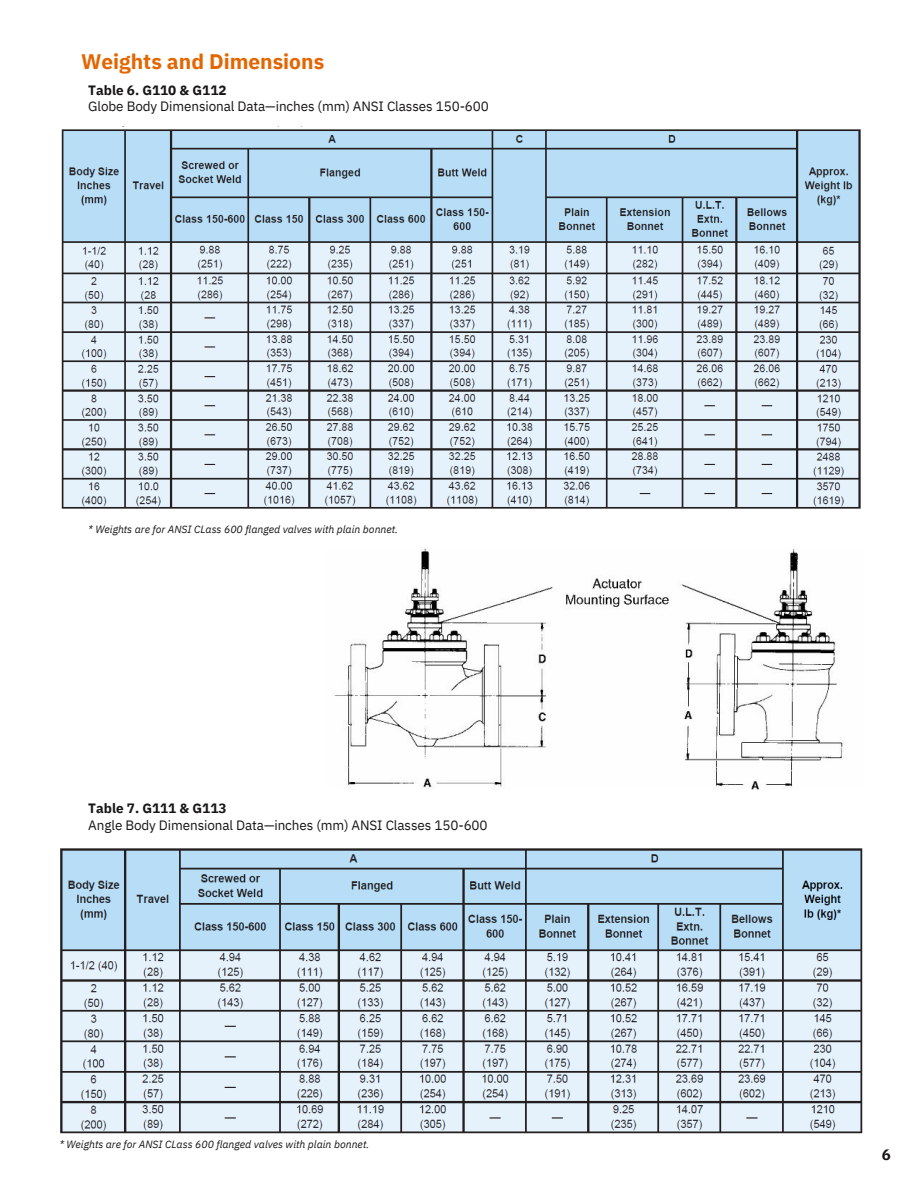
<style>
.page{position:relative;width:918px;height:1188px;background:#fff}
.page>*{position:absolute;margin:0;border:0;box-sizing:border-box;transform-origin:0 0}
.t1{font:700 21px "IBM Plex Sans";color:#e36600}
.t2{font:700 15px "IBM Plex Sans";color:#171615}
.t3{font:13.5px "IBM Plex Sans";letter-spacing:-.01em;color:#171615}
.t4{font:700 13.5px "IBM Plex Sans";color:#171615}
.t5{font:italic 10.5px "IBM Plex Sans";color:#171615}
</style>
<div class="page">
<img style="left:334px;top:548px;width:509px;height:242px">
<img style="left:61px;top:126px;width:800px;height:383px">
<img style="left:60px;top:848px;width:803px;height:286px">
<h1 class="t1" style="left:81px;top:45px;width:245px">Weights and Dimensions</h1>
<p class="t4" style="left:88px;top:79px;width:140px">Table 6. G110 &amp; G112</p>
<p class="t3" style="left:88px;top:96px;width:402px">Globe Body Dimensional Data—inches (mm) ANSI Classes 150-600</p>
<p class="t5" style="left:88px;top:521px;width:311px">* Weights are for ANSI CLass 600 flanged valves with plain bonnet.</p>
<p class="t4" style="left:88px;top:798px;width:140px">Table 7. G111 &amp; G113</p>
<p class="t3" style="left:88px;top:815px;width:401px">Angle Body Dimensional Data—inches (mm) ANSI Classes 150-600</p>
<p class="t5" style="left:59px;top:1136px;width:311px">* Weights are for ANSI CLass 600 flanged valves with plain bonnet.</p>
<h2 class="t2" style="left:882px;top:1143px;width:10px">6</h2>
</div>
